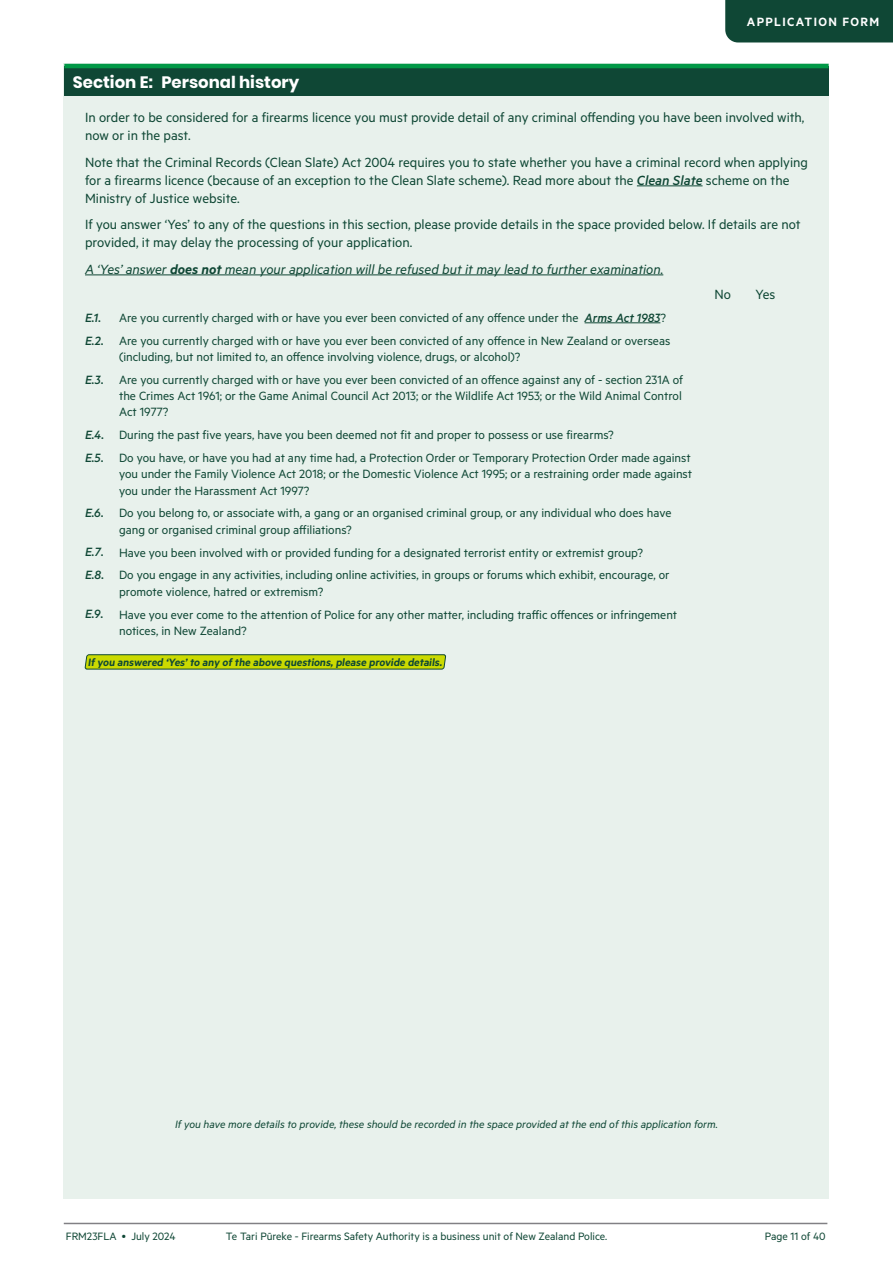
<style>
.page{position:relative;width:893px;height:1263px;background:#fff}
.page>*{position:absolute;margin:0;border:0;box-sizing:border-box;transform-origin:0 0}
.t1{font:700 16.5px "Poppins";color:#fff}
.t2{font:15px/18px "Metric";color:#0f4735}
.t3{font:italic 15px "Metric";color:#0f4735}
.t4{font:13.5px/23px "Metric";color:#0f4735}
.t5{font:600 13.5px "Metric";letter-spacing:.1em;color:#fff}
.t6{font:italic 500 13.5px "Metric";color:#0f4735}
.t7{font:italic 12px "Metric";color:#0f4735}
.t8{font:12px "Metric";color:#0f4735}
.t9{font:600 12px "Metric";color:#0f4735}
.s1{font-weight:500;font-style:italic}
.s2{font-weight:600}
.s3{font-style:normal}
.s4{font-weight:500}
</style>
<div class="page">
<div style="left:725px;top:0;width:168px;height:42px;background:#0f4735"></div>
<div style="left:64px;top:64px;width:765px;height:1135px;background:#e8f1ec"></div>
<hr style="left:637px;top:186px;width:66px;height:1px;background:#0f4735">
<hr style="left:85px;top:275px;width:578px;height:1px;background:#0f4735">
<div style="left:64px;top:66px;width:765px;height:30px;background:#0f4735"></div>
<hr style="left:64px;top:64px;width:765px;height:4px;background:#009846">
<hr style="left:585px;top:323px;width:75px;height:1px;background:#0f4735">
<svg style="left:85px;top:654px;width:361px;height:15px"></svg>
<hr style="left:64px;top:1223px;width:763px;height:1px;background:#818084">
<p class="t5" style="left:747px;top:14px;width:134px">APPLICATION FORM</p>
<p class="t1" style="left:73px;top:73px;width:228px">Section E: Personal history</p>
<p class="t2" style="left:85px;top:108px;width:721px">In order to be considered for a firearms licence you must provide detail of any criminal offending you have been involved with, now or in the past.</p>
<p class="t2" style="left:85px;top:153px;width:724px">Note that the Criminal Records (Clean Slate) Act 2004 requires you to state whether you have a criminal record when applying for a firearms licence (because of an exception to the Clean Slate scheme). Read more about the <span class="s1">Clean Slate</span> scheme on the<br>Ministry of Justice website.</p>
<p class="t2" style="left:85px;top:215px;width:717px">If you answer ‘Yes’ to any of the questions in this section, please provide details in the space provided below. If details are not provided, it may delay the processing of your application.</p>
<p class="t3" style="left:85px;top:260px;width:580px">A ‘Yes’ answer <span class="s2">does not</span> mean your application will be refused but it may lead to further examination.</p>
<p class="t2" style="left:715px;top:285px;width:18px">No</p>
<p class="t2" style="left:755px;top:285px;width:22px">Yes</p>
<p class="t6" style="left:85px;top:310px;width:17px">E.1<span class="s3">.</span></p>
<p class="t4" style="left:85px;top:306px;width:587px;text-indent:34px">Are you currently charged with or have you ever been convicted of any offence under the <span class="s1">Arms Act 1983</span>?<br><span class="s1">E.2</span><span class="s4">.</span> Are you currently charged with or have you ever been convicted of any offence in New Zealand or overseas</p>
<p class="t4" style="left:85px;top:345px;width:600px;text-indent:34px">(including, but not limited to, an offence involving violence, drugs, or alcohol)?<br><span class="s1">E.3</span><span class="s4">.</span> Are you currently charged with or have you ever been convicted of an offence against any of - section 231A of</p>
<p class="t4" style="left:119px;top:387px;width:564px;line-height:16.2px">the Crimes Act 1961; or the Game Animal Council Act 2013; or the Wildlife Act 1953; or the Wild Animal Control<br>Act 1977?</p>
<p class="t4" style="left:85px;top:423px;width:607px"><span class="s1">E.4</span><span class="s4">.</span> During the past five years, have you been deemed not fit and proper to possess or use firearms?<br><span class="s1">E.5</span><span class="s4">.</span> Do you have, or have you had at any time had, a Protection Order or Temporary Protection Order made against</p>
<p class="t4" style="left:119px;top:466px;width:575px;line-height:16.2px">you under the Family Violence Act 2018; or the Domestic Violence Act 1995; or a restraining order made against you under the Harassment Act 1997?</p>
<p class="t4" style="left:119px;top:505px;width:554px;line-height:16.2px;text-indent:-34px"><span class="s1">E.6</span><span class="s4">.</span> Do you belong to, or associate with, a gang or an organised criminal group, or any individual who does have gang or organised criminal group affiliations?</p>
<p class="t4" style="left:85px;top:540px;width:586px"><span class="s1">E.7</span><span class="s4">.</span> Have you been involved with or provided funding for a designated terrorist entity or extremist group?<br><span class="s1">E.8</span><span class="s4">.</span> Do you engage in any activities, including online activities, in groups or forums which exhibit, encourage, or</p>
<p class="t4" style="left:85px;top:579px;width:594px;text-indent:34px">promote violence, hatred or extremism?<br><span class="s1">E.9</span><span class="s4">.</span> Have you ever come to the attention of Police for any other matter, including traffic offences or infringement</p>
<p class="t4" style="left:119px;top:618px;width:129px">notices, in New Zealand?</p>
<p class="t9" style="left:88px;top:655px;width:358px">If you answered ‘Yes’to any of the above questions,please provide details.</p>
<p class="t7" style="left:175px;top:1117px;width:544px">If you have more details to provide, these should be recorded in the space provided at the end of this application form.</p>
<p class="t8" style="left:66px;top:1229px;width:111px">FRM23FLA • July 2024</p>
<p class="t8" style="left:226px;top:1229px;width:383px">Te Tari Pūreke - Firearms Safety Authority is a business unit of New Zealand Police.</p>
<p class="t8" style="left:765px;top:1229px;width:62px">Page 11 of 40</p>
</div>
